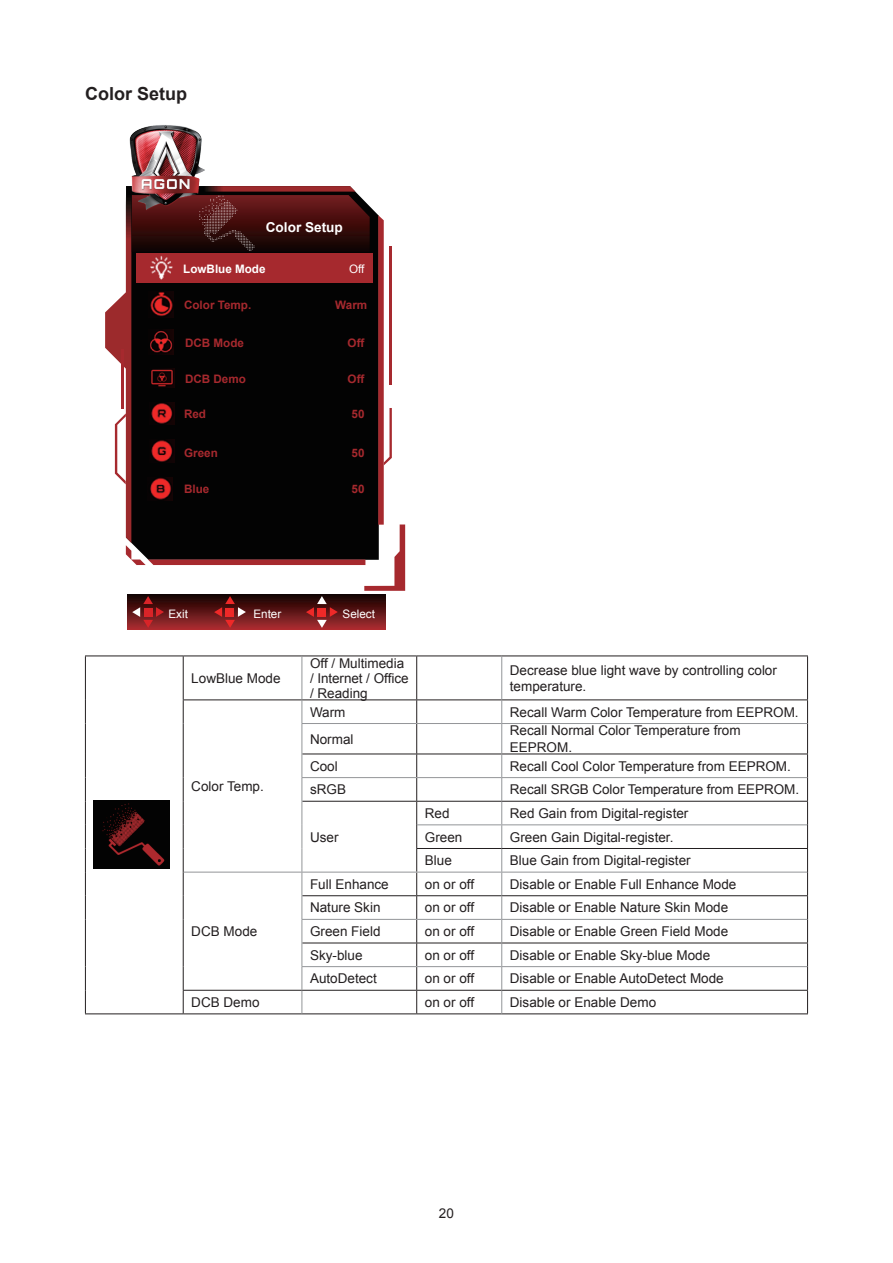
<style>
.page{position:relative;width:893px;height:1263px;background:#fff}
.page>*{position:absolute;margin:0;border:0;box-sizing:border-box;transform-origin:0 0}
.t1{font:700 18px "Arial";color:#231f20}
.t2{font:700 13.65px "Arial";color:#fff}
.t3{font:13.5px/14.9px "Arial";color:#231f20}
.t4{font:700 11.7px "Arial";color:#a6292e}
.t5{font:11.7px "Arial";color:#fff}
.t6{font:700 11.7px "Arial";color:#fff}
</style>
<div class="page">
<div style="left:127px;top:594px;width:259px;height:36px;background:#aa292e"></div>
<svg style="left:105px;top:186px;width:300px;height:442px"></svg>
<img style="left:122px;top:125px;width:87px;height:86px">
<img style="left:194px;top:196px;width:64px;height:54px">
<img style="left:150px;top:369px;width:25px;height:19px">
<img style="left:149px;top:329px;width:24px;height:25px">
<img style="left:149px;top:440px;width:25px;height:22px">
<img style="left:149px;top:402px;width:25px;height:23px">
<img style="left:148px;top:291px;width:25px;height:27px">
<img style="left:148px;top:478px;width:25px;height:22px">
<div style="left:136px;top:253px;width:237px;height:30px;background:#a6292e"></div>
<img style="left:150px;top:256px;width:23px;height:24px">
<hr style="left:85px;top:655px;width:98px;height:1px;background:#231f20">
<hr style="left:85px;top:656px;width:1px;height:44px;background:#231f20">
<hr style="left:183px;top:655px;width:119px;height:1px;background:#231f20">
<hr style="left:183px;top:656px;width:1px;height:43px;background:#231f20">
<hr style="left:302px;top:655px;width:115px;height:1px;background:#231f20">
<hr style="left:417px;top:655px;width:85px;height:1px;background:#231f20">
<hr style="left:416px;top:656px;width:1px;height:43px;background:#231f20">
<hr style="left:502px;top:655px;width:306px;height:1px;background:#231f20">
<hr style="left:807px;top:656px;width:1px;height:43px;background:#231f20">
<svg style="left:85px;top:700px;width:1px;height:23px"></svg>
<hr style="left:183px;top:699px;width:119px;height:1px;background:#231f20">
<svg style="left:183px;top:700px;width:1px;height:23px"></svg>
<hr style="left:302px;top:699px;width:115px;height:1px;background:#231f20">
<hr style="left:417px;top:699px;width:85px;height:1px;background:#231f20">
<svg style="left:416px;top:700px;width:1px;height:23px"></svg>
<hr style="left:502px;top:699px;width:306px;height:1px;background:#231f20">
<svg style="left:807px;top:700px;width:1px;height:23px"></svg>
<hr style="left:85px;top:723px;width:1px;height:31px;background:#231f20">
<hr style="left:183px;top:723px;width:1px;height:31px;background:#231f20">
<hr style="left:416px;top:724px;width:1px;height:30px;background:#231f20">
<hr style="left:807px;top:723px;width:1px;height:31px;background:#231f20">
<hr style="left:302px;top:754px;width:115px;height:1px;background:#231f20">
<hr style="left:417px;top:754px;width:85px;height:1px;background:#231f20">
<hr style="left:502px;top:754px;width:306px;height:1px;background:#231f20">
<hr style="left:302px;top:801px;width:115px;height:1px;background:#231f20">
<hr style="left:417px;top:801px;width:85px;height:1px;background:#231f20">
<hr style="left:502px;top:801px;width:306px;height:1px;background:#231f20">
<hr style="left:416px;top:848px;width:86px;height:1px;background:#231f20">
<hr style="left:502px;top:848px;width:306px;height:1px;background:#231f20">
<hr style="left:302px;top:895px;width:115px;height:1px;background:#231f20">
<hr style="left:417px;top:895px;width:85px;height:1px;background:#231f20">
<hr style="left:502px;top:895px;width:306px;height:1px;background:#231f20">
<hr style="left:302px;top:943px;width:115px;height:1px;background:#231f20">
<hr style="left:417px;top:943px;width:85px;height:1px;background:#231f20">
<hr style="left:502px;top:943px;width:306px;height:1px;background:#231f20">
<svg style="left:85px;top:754px;width:1px;height:259px"></svg>
<hr style="left:183px;top:990px;width:119px;height:1px;background:#231f20">
<svg style="left:183px;top:754px;width:1px;height:259px"></svg>
<hr style="left:302px;top:990px;width:115px;height:1px;background:#231f20">
<hr style="left:417px;top:990px;width:85px;height:1px;background:#231f20">
<svg style="left:416px;top:754px;width:1px;height:259px"></svg>
<hr style="left:502px;top:990px;width:306px;height:1px;background:#231f20">
<svg style="left:807px;top:754px;width:1px;height:259px"></svg>
<hr style="left:85px;top:1013px;width:98px;height:1px;background:#231f20">
<hr style="left:183px;top:1013px;width:119px;height:1px;background:#231f20">
<hr style="left:302px;top:1013px;width:115px;height:1px;background:#231f20">
<hr style="left:417px;top:1013px;width:85px;height:1px;background:#231f20">
<hr style="left:502px;top:1013px;width:306px;height:1px;background:#231f20">
<hr style="left:302px;top:656px;width:1px;height:43px;background:#939598">
<hr style="left:501px;top:656px;width:1px;height:43px;background:#939598">
<svg style="left:302px;top:700px;width:1px;height:23px"></svg>
<svg style="left:501px;top:700px;width:1px;height:23px"></svg>
<hr style="left:302px;top:723px;width:115px;height:1px;background:#939598">
<hr style="left:302px;top:724px;width:1px;height:30px;background:#939598">
<hr style="left:417px;top:723px;width:85px;height:1px;background:#939598">
<hr style="left:502px;top:723px;width:305px;height:1px;background:#939598">
<hr style="left:501px;top:724px;width:1px;height:30px;background:#939598">
<hr style="left:302px;top:777px;width:115px;height:1px;background:#939598">
<hr style="left:417px;top:777px;width:85px;height:1px;background:#939598">
<hr style="left:502px;top:777px;width:305px;height:1px;background:#939598">
<hr style="left:417px;top:824px;width:85px;height:1px;background:#939598">
<hr style="left:502px;top:824px;width:305px;height:1px;background:#939598">
<hr style="left:184px;top:872px;width:118px;height:1px;background:#939598">
<hr style="left:302px;top:872px;width:115px;height:1px;background:#939598">
<hr style="left:417px;top:872px;width:85px;height:1px;background:#939598">
<hr style="left:502px;top:872px;width:305px;height:1px;background:#939598">
<hr style="left:302px;top:919px;width:115px;height:1px;background:#939598">
<hr style="left:417px;top:919px;width:85px;height:1px;background:#939598">
<hr style="left:502px;top:919px;width:305px;height:1px;background:#939598">
<hr style="left:302px;top:966px;width:115px;height:1px;background:#939598">
<hr style="left:417px;top:966px;width:85px;height:1px;background:#939598">
<hr style="left:502px;top:966px;width:305px;height:1px;background:#939598">
<svg style="left:302px;top:754px;width:1px;height:259px"></svg>
<svg style="left:501px;top:754px;width:1px;height:259px"></svg>
<img style="left:94px;top:801px;width:76px;height:68px">
<h1 class="t1" style="left:85px;top:82px;width:104px">Color Setup</h1>
<p class="t2" style="left:266px;top:218px;width:79px">Color Setup</p>
<p class="t6" style="left:183px;top:261px;width:84px">LowBlue Mode</p>
<p class="t5" style="left:349px;top:261px;width:17px">Off</p>
<p class="t4" style="left:184px;top:297px;width:69px">Color Temp.</p>
<p class="t4" style="left:185px;top:335px;width:60px">DCB Mode</p>
<p class="t4" style="left:185px;top:371px;width:62px">DCB Demo</p>
<p class="t4" style="left:184px;top:406px;width:24px">Red</p>
<p class="t4" style="left:184px;top:445px;width:35px">Green</p>
<p class="t4" style="left:184px;top:482px;width:27px">Blue</p>
<p class="t4" style="left:335px;top:297px;width:33px">Warm</p>
<p class="t4" style="left:348px;top:335px;width:18px">Off</p>
<p class="t4" style="left:348px;top:371px;width:18px">Off</p>
<p class="t4" style="left:351px;top:406px;width:14px">50</p>
<p class="t4" style="left:351px;top:445px;width:14px">50</p>
<p class="t4" style="left:351px;top:482px;width:14px">50</p>
<p class="t5" style="left:168px;top:606px;width:21px">Exit</p>
<p class="t5" style="left:253px;top:606px;width:29px">Enter</p>
<p class="t5" style="left:343px;top:606px;width:34px">Select</p>
<p class="t3" style="left:191px;top:671px;width:91px">LowBlue Mode</p>
<p class="t3" style="left:191px;top:779px;width:74px">Color Temp.</p>
<p class="t3" style="left:191px;top:924px;width:68px">DCB Mode</p>
<p class="t3" style="left:310px;top:656px;width:100px">Off / Multimedia / Internet / Office / Reading</p>
<p class="t3" style="left:510px;top:662px;width:269px;line-height:16.2px">Decrease blue light wave by controlling color temperature.</p>
<p class="t3" style="left:310px;top:704px;width:37px">Warm</p>
<p class="t3" style="left:510px;top:704px;width:290px">Recall Warm Color Temperature from EEPROM.</p>
<p class="t3" style="left:310px;top:731px;width:45px">Normal</p>
<p class="t3" style="left:510px;top:723px;width:232px;line-height:16.2px">Recall Normal Color Temperature from<br>EEPROM.</p>
<p class="t3" style="left:310px;top:759px;width:29px">Cool</p>
<p class="t3" style="left:510px;top:759px;width:283px">Recall Cool Color Temperature from EEPROM.</p>
<p class="t3" style="left:310px;top:782px;width:38px">sRGB</p>
<p class="t3" style="left:510px;top:782px;width:291px">Recall SRGB Color Temperature from EEPROM.</p>
<p class="t3" style="left:310px;top:829px;width:30px">User</p>
<p class="t3" style="left:425px;top:806px;width:26px">Red</p>
<p class="t3" style="left:510px;top:806px;width:180px">Red Gain from Digital-register</p>
<p class="t3" style="left:425px;top:829px;width:39px">Green</p>
<p class="t3" style="left:510px;top:829px;width:165px">Green Gain Digital-register.</p>
<p class="t3" style="left:425px;top:853px;width:29px">Blue</p>
<p class="t3" style="left:510px;top:853px;width:182px">Blue Gain from Digital-register</p>
<p class="t3" style="left:310px;top:877px;width:80px">Full Enhance</p>
<p class="t3" style="left:425px;top:877px;width:51px">on or off</p>
<p class="t3" style="left:510px;top:877px;width:228px">Disable or Enable Full Enhance Mode</p>
<p class="t3" style="left:310px;top:900px;width:72px">Nature Skin</p>
<p class="t3" style="left:425px;top:900px;width:51px">on or off</p>
<p class="t3" style="left:510px;top:900px;width:220px">Disable or Enable Nature Skin Mode</p>
<p class="t3" style="left:310px;top:924px;width:72px">Green Field</p>
<p class="t3" style="left:425px;top:924px;width:51px">on or off</p>
<p class="t3" style="left:510px;top:924px;width:220px">Disable or Enable Green Field Mode</p>
<p class="t3" style="left:310px;top:948px;width:54px">Sky-blue</p>
<p class="t3" style="left:425px;top:948px;width:51px">on or off</p>
<p class="t3" style="left:510px;top:948px;width:202px">Disable or Enable Sky-blue Mode</p>
<p class="t3" style="left:310px;top:971px;width:68px">AutoDetect</p>
<p class="t3" style="left:425px;top:971px;width:51px">on or off</p>
<p class="t3" style="left:510px;top:971px;width:215px">Disable or Enable AutoDetect Mode</p>
<p class="t3" style="left:191px;top:995px;width:70px">DCB Demo</p>
<p class="t3" style="left:425px;top:995px;width:51px">on or off</p>
<p class="t3" style="left:510px;top:995px;width:148px">Disable or Enable Demo</p>
<p class="t3" style="left:439px;top:1206px;width:17px">20</p>
</div>
